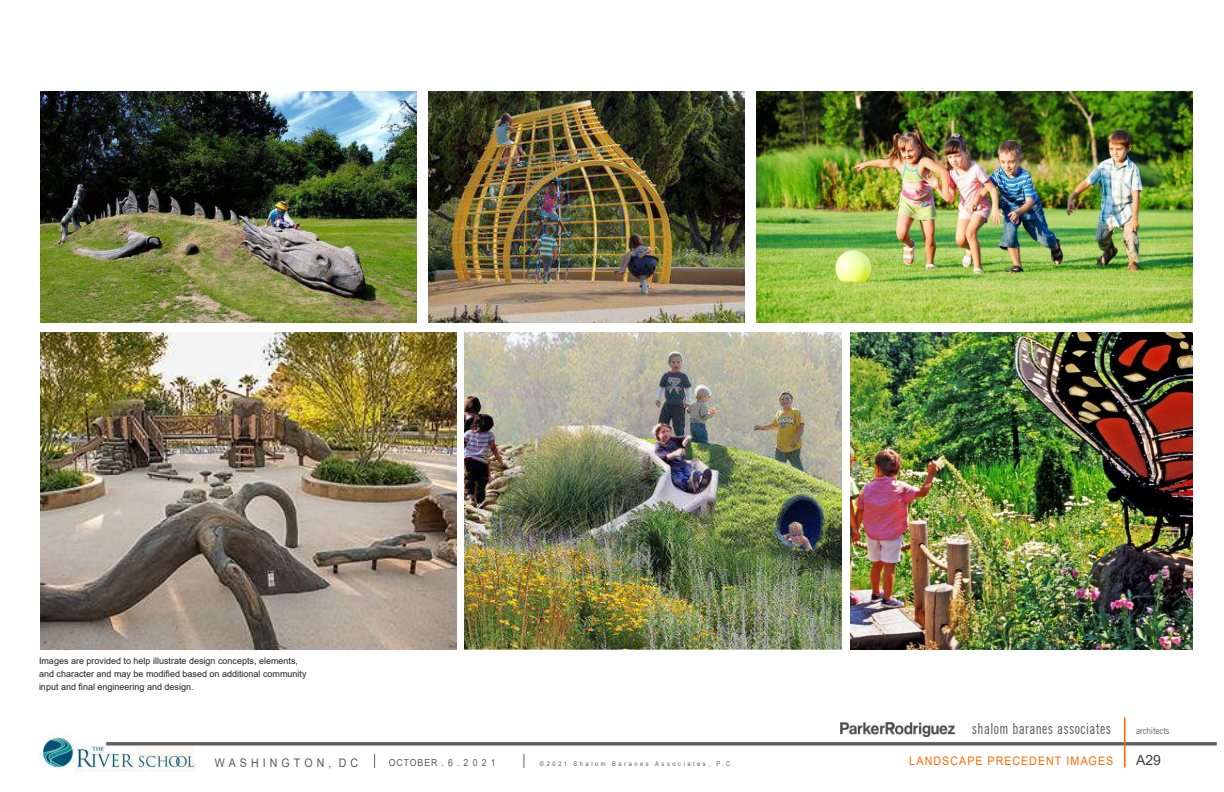
<style>
.page{position:relative;width:1224px;height:792px;background:#fff}
.page>*{position:absolute;margin:0;border:0;box-sizing:border-box;transform-origin:0 0}
.t1{font:15.1px "Trade Gothic Cond Eighteen";letter-spacing:.03em;color:#57585a;scale:.9 1}
.t2{font:14px "Arial";color:#3e3e3f}
.t3{font:11.8px "Arial";letter-spacing:.1em;color:#ff6b00;scale:.9 1}
.t4{font:11.8px "Arial";color:#57585a;scale:.9 1}
.t5{font:9.7px "Arial";letter-spacing:.105em;color:#57585a;scale:.9 1}
.t6{font:9px/13px "Arial";color:#231f20}
.t7{font:9px "Trade Gothic";letter-spacing:-.02em;color:#57585a;scale:.9 1}
.t8{font:6.5px "Arial";letter-spacing:.435em;color:#606063;scale:.9 1}
</style>
<div class="page">
<img style="left:40px;top:91px;width:376px;height:231px">
<img style="left:40px;top:332px;width:416px;height:318px">
<img style="left:428px;top:91px;width:316px;height:231px">
<img style="left:756px;top:91px;width:436px;height:231px">
<img style="left:850px;top:332px;width:342px;height:318px">
<img style="left:464px;top:332px;width:377px;height:318px">
<img style="left:841px;top:722px;width:113px;height:14px">
<svg style="left:524px;top:754px;width:1px;height:14px"></svg>
<svg style="left:374px;top:754px;width:1px;height:14px"></svg>
<hr style="left:106px;top:742px;width:1111px;height:3px;background:#606063">
<hr style="left:1124px;top:717px;width:2px;height:50px;background:#ff6b00">
<img style="left:39px;top:735px;width:35px;height:33px">
<img style="left:74px;top:747px;width:120px;height:24px">
<p class="t6" style="left:39px;top:654px;width:269px">Images are provided to help illustrate design concepts, elements, and character and may be modified based on additional community input and final engineering and design.</p>
<h1 class="t1" style="left:972px;top:719px;width:156px">shalom baranes associates</h1>
<p class="t7" style="left:1136px;top:725px;width:39px">architects</p>
<h3 class="t4" style="left:215px;top:755px;width:161px">W A S H I N G T O N , D C</h3>
<h3 class="t3" style="left:909px;top:752px;width:228px">LANDSCAPE PRECEDENT IMAGES</h3>
<h2 class="t2" style="left:1136px;top:750px;width:26px">A29</h2>
<p class="t5" style="left:389px;top:756px;width:120px">OCTOBER . 6 . 2 0 2 1</p>
<p class="t8" style="left:540px;top:760px;width:217px">©2021 Shalom Baranes Associates, P.C.</p>
</div>
